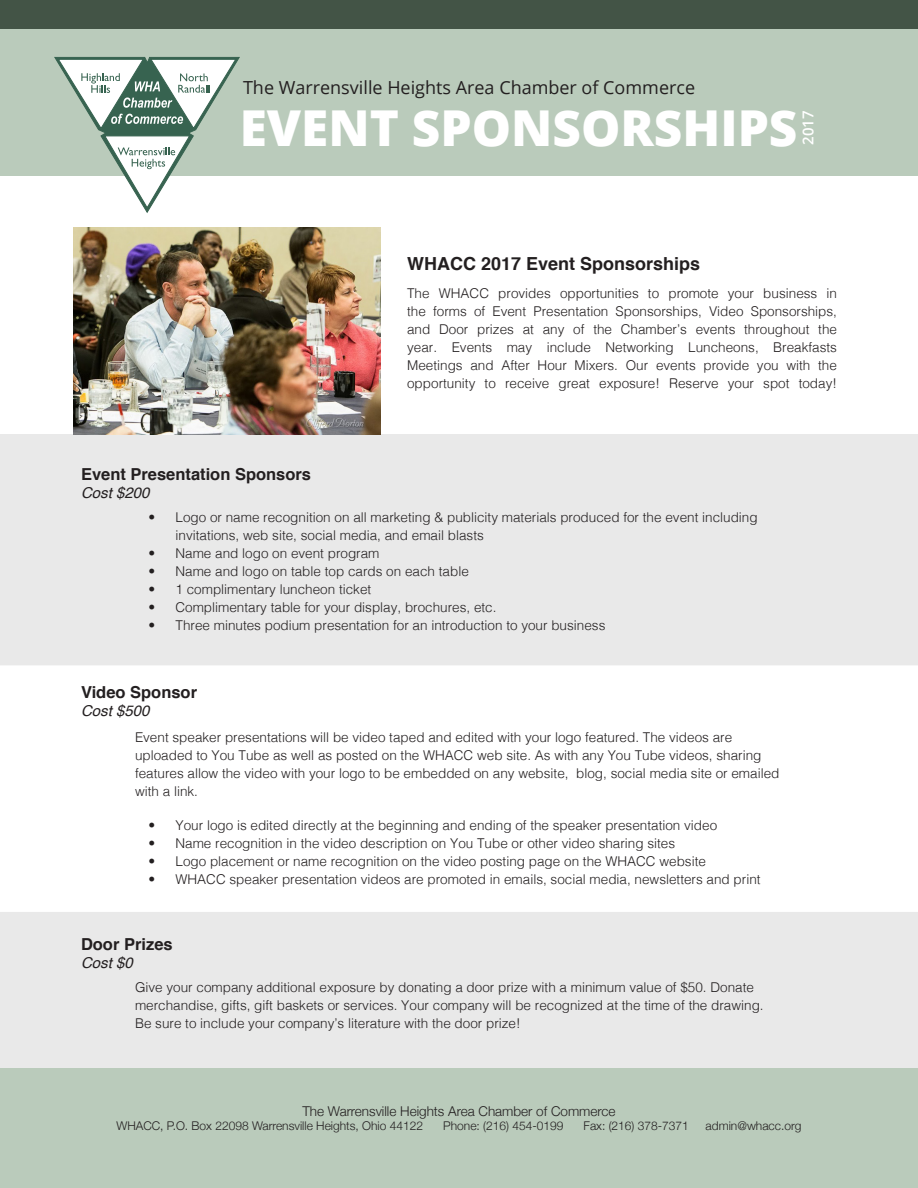
<style>
.page{position:relative;width:918px;height:1188px;background:#fff}
.page>*{position:absolute;margin:0;border:0;box-sizing:border-box;transform-origin:0 0}
.t1{font:800 49.5px "Open Sans";color:#fff}
.t2{font:18px "Open Sans";color:#231f20}
.t3{font:700 18px "Helvetica";color:#231f20}
.t4{font:700 16.5px "Helvetica";color:#231f20}
.t5{font:italic 15px "Helvetica";color:#231f20}
.t6{font:600 15px "Open Sans";color:#fff}
.t7{font:300 13.5px/18px "Helvetica";color:#231f20}
.t8{font:300 13.5px "Helvetica Neue";color:#231f20}
.t9{font:300 12px "Helvetica Neue";color:#231f20}
</style>
<div class="page">
<div style="left:0;top:434px;width:918px;height:231px;background:#e9e9e9"></div>
<div style="left:0;top:912px;width:918px;height:156px;background:#e9e9e9"></div>
<img style="left:73px;top:228px;width:307px;height:206px">
<div style="left:0;top:0;width:918px;height:176px;background:#bacbbb"></div>
<div style="left:0;top:0;width:918px;height:29px;background:#435446"></div>
<svg style="left:54px;top:57px;width:186px;height:156px"></svg>
<div style="left:0;top:1068px;width:918px;height:120px;background:#bacbbb"></div>
<p class="t2" style="left:243px;top:75px;width:454px">The Warrensville Heights Area Chamber of Commerce</p>
<p class="t1" style="left:240px;top:90px;width:559px">EVENT SPONSORSHIPS</p>
<p class="t6" style="left:798px;top:145px;width:36px;rotate:-90deg">2017</p>
<p class="t3" style="left:407px;top:249px;width:295px">WHACC 2017 Event Sponsorships</p>
<p class="t4" style="left:81px;top:461px;width:232px">Event Presentation Sponsors</p>
<p class="t5" style="left:81px;top:481px;width:70px">Cost $200</p>
<p class="t7" style="left:407px;top:283px;width:431px;text-align:justify">The WHACC provides opportunities to promote your business in the forms of Event Presentation Sponsorships, Video Sponsorships, and Door prizes at any of the Chamber’s events throughout the year. Events may include Networking Luncheons, Breakfasts Meetings and After Hour Mixers. Our events provide you with the opportunity to receive great exposure! Reserve your spot today!</p>
<p class="t7" style="left:176px;top:507px;width:584px;text-indent:-27px">• Logo or name recognition on all marketing &amp; publicity materials produced for the event including invitations, web site, social media, and email blasts</p>
<p class="t7" style="left:148px;top:543px;width:233px">• Name and logo on event program</p>
<p class="t7" style="left:148px;top:561px;width:322px">• Name and logo on table top cards on each table</p>
<p class="t7" style="left:148px;top:579px;width:224px">• 1 complimentary luncheon ticket</p>
<p class="t7" style="left:148px;top:597px;width:350px">• Complimentary table for your display, brochures, etc.</p>
<p class="t7" style="left:148px;top:615px;width:458px">• Three minutes podium presentation for an introduction to your business</p>
<p class="t4" style="left:81px;top:679px;width:118px">Video Sponsor</p>
<p class="t5" style="left:81px;top:699px;width:70px">Cost $500</p>
<p class="t7" style="left:135px;top:727px;width:646px">Event speaker presentations will be video taped and edited with your logo featured. The videos are uploaded to You Tube as well as posted on the WHACC web site. As with any You Tube videos, sharing features allow the video with your logo to be embedded on any website, blog, social media site or emailed with a link.</p>
<p class="t7" style="left:148px;top:815px;width:570px">• Your logo is edited directly at the beginning and ending of the speaker presentation video</p>
<p class="t7" style="left:148px;top:833px;width:528px">• Name recognition in the video description on You Tube or other video sharing sites</p>
<p class="t7" style="left:148px;top:851px;width:559px">• Logo placement or name recognition on the video posting page on the WHACC website</p>
<p class="t7" style="left:148px;top:869px;width:614px">• WHACC speaker presentation videos are promoted in emails, social media, newsletters and print</p>
<p class="t4" style="left:81px;top:931px;width:93px">Door Prizes</p>
<p class="t5" style="left:81px;top:951px;width:53px">Cost $0</p>
<p class="t7" style="left:135px;top:977px;width:630px">Give your company additional exposure by donating a door prize with a minimum value of $50. Donate merchandise, gifts, gift baskets or services. Your company will be recognized at the time of the drawing.<br>Be sure to include your company’s literature with the door prize!</p>
<p class="t8" style="left:302px;top:1100px;width:315px">The Warrensville Heights Area Chamber of Commerce</p>
<p class="t9" style="left:117px;top:1116px;width:308px">WHACC, P.O. Box 22098 Warrensville Heights, Ohio 44122</p>
<p class="t9" style="left:443px;top:1116px;width:122px">Phone: (216) 454-0199</p>
<p class="t9" style="left:584px;top:1116px;width:107px">Fax: (216) 378-7371</p>
<p class="t9" style="left:706px;top:1116px;width:97px">admin@whacc.org</p>
</div>
